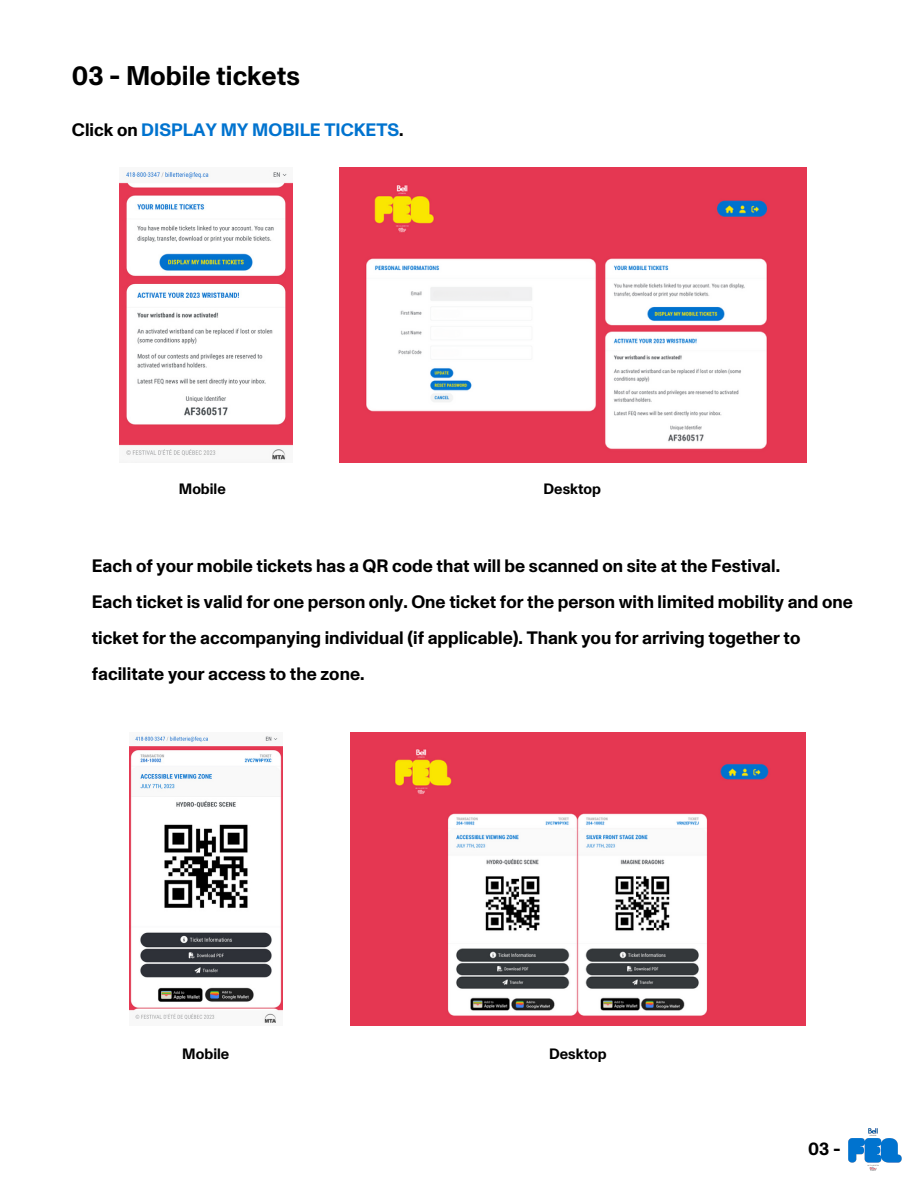
<style>
.page{position:relative;width:918px;height:1188px;background:#fff}
.page>*{position:absolute;margin:0;border:0;box-sizing:border-box;transform-origin:0 0}
.t1{font:700 27px "ABC Monument Grotesk";color:#000}
.t2{font:700 18px/36px "ABC Monument Grotesk";color:#000}
.t3{font:700 18px "ABC Monument Grotesk";color:#0073cf}
.t4{font:700 15px "ABC Monument Grotesk";color:#000}
.s1{color:#000}
</style>
<div class="page">
<img style="left:848px;top:1128px;width:54px;height:43px">
<img style="left:119px;top:171px;width:174px;height:289px">
<img style="left:339px;top:168px;width:467px;height:294px">
<img style="left:129px;top:736px;width:153px;height:287px">
<img style="left:350px;top:733px;width:456px;height:292px">
<p class="t1" style="left:72px;top:57px;width:230px">03 - Mobile tickets</p>
<p class="t3" style="left:72px;top:117px;width:333px"><span class="s1">Click on</span> DISPLAY MY MOBILE TICKETS<span class="s1">.</span></p>
<p class="t4" style="left:179px;top:479px;width:49px">Mobile</p>
<p class="t4" style="left:544px;top:479px;width:59px">Desktop</p>
<p class="t2" style="left:92px;top:549px;width:690px">Each of your mobile tickets has a QR code that will be scanned on site at the Festival.</p>
<p class="t2" style="left:92px;top:585px;width:763px">Each ticket is valid for one person only. One ticket for the person with limited mobility and one ticket for the accompanying individual (if applicable). Thank you for arriving together to facilitate your access to the zone.</p>
<p class="t4" style="left:182px;top:1044px;width:49px">Mobile</p>
<p class="t4" style="left:549px;top:1044px;width:59px">Desktop</p>
<p class="t2" style="left:808px;top:1131px;width:34px">03-</p>
</div>
